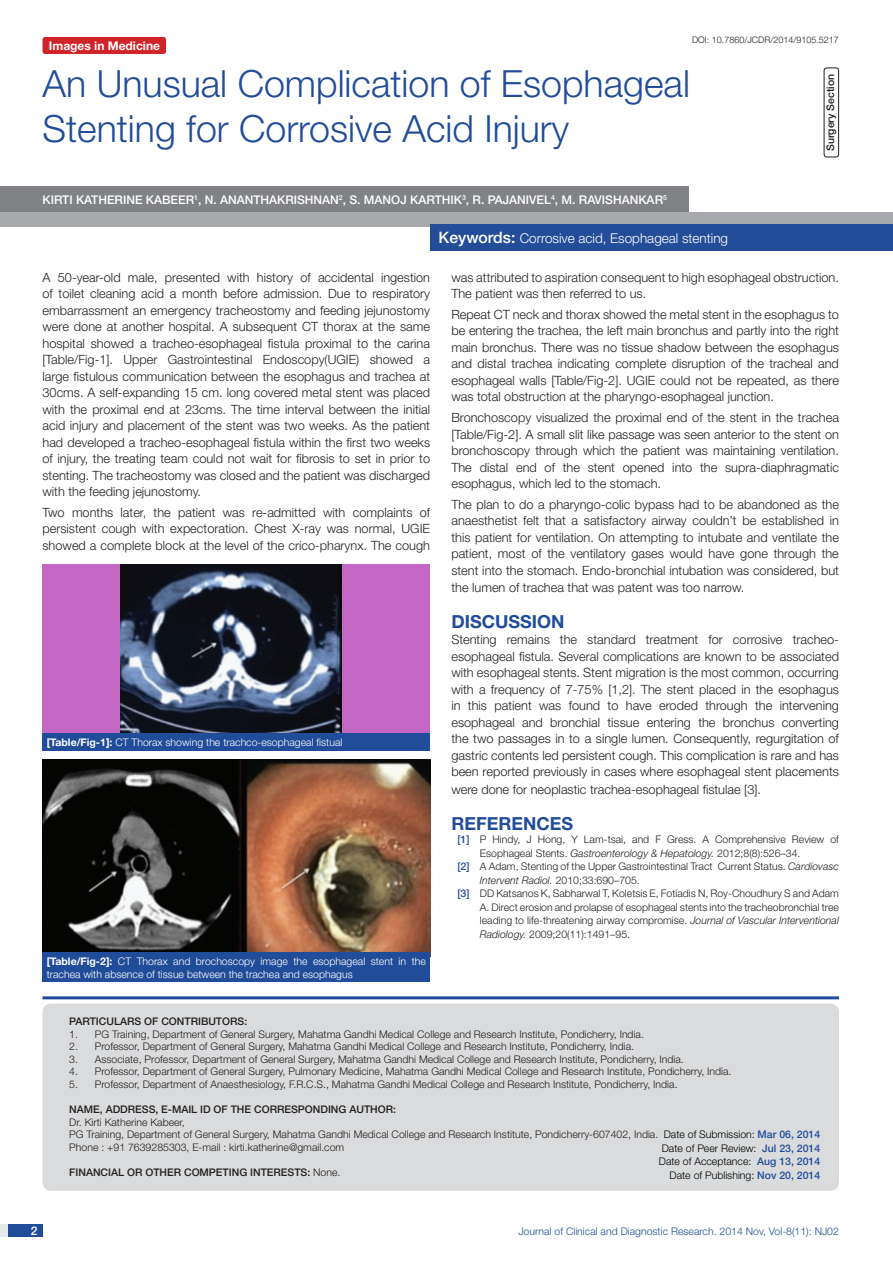
<style>
.page{position:relative;width:893px;height:1263px;background:#fff}
.page>*{position:absolute;margin:0;border:0;box-sizing:border-box;transform-origin:0 0}
.t1{font:300 37.5px/45px "Helvetica Neue";color:#214c99}
.Heading{font:700 18px "Helvetica Neue";color:#214c99}
.t2{font:300 13.5px "Helvetica Neue";color:#fff}
.Body_text{font:300 12.75px/16.5px "Helvetica Neue";color:#231f20;text-align:justify}
.Author{font:500 12px "Helvetica Neue";color:#fff}
.t3{font:700 12px "Helvetica Neue";color:#fff}
.con_particulars{font:300 10.5px "Helvetica Neue";color:#231f20}
.Table_text{font:300 10.5px/12.6px "Helvetica Neue";color:#fff}
.con_particulars-2{font:500 10.5px "Helvetica Neue";color:#231f20}
.t4{font:300 10.5px "Helvetica Neue";color:#000}
.t5{font:300 10.5px "Helvetica Neue";color:#214c99}
.t6{font:italic 300 10.5px "Helvetica Neue";color:#231f20}
.DOI{font:300 9px "Helvetica Neue";color:#231f20}
.s1{font-weight:500;font-size:15.75px}
.s2{font-weight:700}
.s3{font-weight:500;color:#214c99}
.s4{font-style:italic}
.s5{font-style:normal}
.s6{font-weight:500}
</style>
<div class="page">
<div style="left:0;top:1224px;width:43px;height:13px;background:#e6e7e9"></div>
<div style="left:8px;top:1224px;width:35px;height:13px;background:#214c99"></div>
<div style="left:43px;top:37px;width:123px;height:17px;background:#d1232a;border-radius:3px"></div>
<div style="left:0;top:212px;width:893px;height:15px;background:#a8a9ad"></div>
<div style="left:430px;top:224px;width:463px;height:27px;background:#244d99"></div>
<div style="left:0;top:186px;width:689px;height:26px;background:#808285"></div>
<div style="left:824px;top:68px;width:15px;height:89px;border:1px solid #231f20;border-radius:3px"></div>
<div style="left:43px;top:565px;width:387px;height:172px;background:#c466c4"></div>
<img style="left:120px;top:565px;width:221px;height:169px">
<img style="left:43px;top:760px;width:387px;height:193px">
<hr style="left:43px;top:996px;width:796px;height:3px;background:#214c99">
<div style="left:43px;top:1004px;width:796px;height:187px;background:#dadbdc;border-radius:9px"></div>
<div style="left:43px;top:734px;width:387px;height:17px;background:#214c99"></div>
<div style="left:43px;top:953px;width:387px;height:29px;background:#214c99"></div>
<p class="t3" style="left:49px;top:38px;width:113px">Images in Medicine</p>
<p class="DOI" style="left:692px;top:35px;width:148px">DOI: 10.7860/JCDR/2014/9105.5217</p>
<p class="t1" style="left:43px;top:60px;width:649px">An Unusual Complication of Esophageal<br>Stenting for Corrosive Acid Injury</p>
<p class="Author" style="left:43px;top:193px;width:626px">KIRTI KATHERINE KABEER<sup>1</sup>, N. ANANTHAKRISHNAN<sup>2</sup>, S. MANOJ KARTHIK<sup>3</sup>, R. PAJANIVEL<sup>4</sup>, M. RAVISHANKAR<sup>5</sup></p>
<p class="t2" style="left:439px;top:230px;width:291px"><span class="s1">KEYWORDS:</span> Corrosive acid, Esophageal stenting</p>
<p class="con_particulars-2" style="left:824px;top:151px;width:79px;rotate:-90deg">SURGERY SECTION</p>
<p class="Body_text" style="left:43px;top:269px;width:389px">A 50-year-old male, presented with history of accidental ingestion of toilet cleaning acid a month before admission. Due to respiratory embarrassment an emergency tracheostomy and feeding jejunostomy were done at another hospital. A subsequent CT thorax at the same hospital showed a tracheo-esophageal fistula proximal to the carina [Table/Fig-1]. Upper Gastrointestinal Endoscopy(UGIE) showed a large fistulous communication between the esophagus and trachea at 30cms. A self-expanding 15 cm. long covered metal stent was placed with the proximal end at 23cms. The time interval between the initial acid injury and placement of the stent was two weeks. As the patient had developed a tracheo-esophageal fistula within the first two weeks of injury, the treating team could not wait for fibrosis to set in prior to stenting. The tracheostomy was closed and the patient was discharged with the feeding jejunostomy.</p>
<p class="Body_text" style="left:43px;top:504px;width:389px">Two months later, the patient was re-admitted with complaints of persistent cough with expectoration. Chest X-ray was normal, UGIE showed a complete block at the level of the crico-pharynx. The cough</p>
<p class="Table_text" style="left:47px;top:736px;width:297px"><span class="s2">[Table/Fig-1]:</span> CT Thorax showing the trachco-esophageal fistual</p>
<p class="Table_text" style="left:47px;top:955px;width:381px"><span class="s2">[Table/Fig-2]:</span> CT Thorax and brochoscopy image the esophageal stent in the trachea with absence of tissue between the trachea and esophagus</p>
<p class="Body_text" style="left:451px;top:269px;width:389px">was attributed to aspiration consequent to high esophageal obstruction.<br>The patient was then referred to us.</p>
<p class="Body_text" style="left:451px;top:306px;width:389px">Repeat CT neck and thorax showed the metal stent in the esophagus to be entering the trachea, the left main bronchus and partly into the right main bronchus. There was no tissue shadow between the esophagus and distal trachea indicating complete disruption of the tracheal and esophageal walls [Table/Fig-2]. UGIE could not be repeated, as there was total obstruction at the pharyngo-esophageal junction.</p>
<p class="Body_text" style="left:451px;top:409px;width:389px">Bronchoscopy visualized the proximal end of the stent in the trachea [Table/Fig-2]. A small slit like passage was seen anterior to the stent on bronchoscopy through which the patient was maintaining ventilation.<br>The distal end of the stent opened into the supra-diaphragmatic esophagus, which led to the stomach.</p>
<p class="Body_text" style="left:451px;top:496px;width:389px">The plan to do a pharyngo-colic bypass had to be abandoned as the anaesthetist felt that a satisfactory airway couldn’t be established in this patient for ventilation. On attempting to intubate and ventilate the patient, most of the ventilatory gases would have gone through the stent into the stomach. Endo-bronchial intubation was considered, but the lumen of trachea that was patent was too narrow.</p>
<p class="Heading" style="left:451px;top:610px;width:115px">DISCUSSION</p>
<p class="Body_text" style="left:451px;top:631px;width:389px">Stenting remains the standard treatment for corrosive tracheo&shy;esophageal fistula. Several complications are known to be associated with esophageal stents. Stent migration is the most common, occurring with a frequency of 7-75% [1,2]. The stent placed in the esophagus in this patient was found to have eroded through the intervening esophageal and bronchial tissue entering the bronchus converting the two passages in to a single lumen. Consequently, regurgitation of gastric contents led persistent cough. This complication is rare and has been reported previously in cases where esophageal stent placements were done for neoplastic trachea-esophageal fistulae [3].</p>
<p class="Heading" style="left:451px;top:812px;width:123px">REFERENCES</p>
<p class="con_particulars" style="left:457px;top:833px;width:383px"><span class="s3">[1]</span> P Hindy, J Hong, Y Lam-tsai, and F Gress. A Comprehensive Review of</p>
<p class="con_particulars" style="left:480px;top:846px;width:322px">Esophageal Stents. <span class="s4">Gastroenterology &amp; Hepatology.</span> 2012;8(8):526–34.</p>
<p class="con_particulars" style="left:457px;top:860px;width:383px"><span class="s3">[2]</span> A Adam, Stenting of the Upper Gastrointestinal Tract Current Status. <span class="s4">Cardiovasc</span></p>
<p class="t6" style="left:480px;top:873px;width:161px">Intervent Radiol. <span class="s5">2010;33:690–705.</span></p>
<p class="con_particulars" style="left:457px;top:887px;width:383px"><span class="s3">[3]</span> DD Katsanos K, Sabharwal T, Koletsis E, Fotiadis N, Roy-Choudhury S and Adam</p>
<p class="con_particulars" style="left:480px;top:900px;width:361px">A. Direct erosion and prolapse of esophageal stents into the tracheobronchial tree</p>
<p class="con_particulars" style="left:480px;top:914px;width:361px">leading to life-threatening airway compromise. <span class="s4">Journal of Vascular Interventional</span></p>
<p class="con_particulars" style="left:480px;top:927px;width:152px"><span class="s4">Radiology.</span> 2009;20(11):1491–95.</p>
<p class="con_particulars-2" style="left:69px;top:1015px;width:13px">PARTI</p>
<p class="con_particulars-2" style="left:99px;top:1015px;width:23px">CULAR</p>
<p class="con_particulars-2" style="left:134px;top:1015px;width:42px">S OF CONTRIB</p>
<p class="con_particulars-2" style="left:208px;top:1015px;width:16px">UTOR</p>
<p class="con_particulars-2" style="left:238px;top:1015px;width:11px">S:</p>
<p class="con_particulars" style="left:69px;top:1027px;width:576px">1. PG Training, Department of General Surgery, Mahatma Gandhi Medical College and Research Institute, Pondicherry, India.</p>
<p class="con_particulars" style="left:69px;top:1040px;width:566px">2. Professor, Department of General Surgery, Mahatma Gandhi Medical College and Research Institute, Pondicherry, India.</p>
<p class="con_particulars" style="left:69px;top:1052px;width:616px">3. Associate, Professor, Department of General Surgery, Mahatma Gandhi Medical College and Research Institute, Pondicherry, India.</p>
<p class="con_particulars" style="left:69px;top:1065px;width:664px">4. Professor, Department of General Surgery, Pulmonary Medicine, Mahatma Gandhi Medical College and Research Institute, Pondicherry, India.</p>
<p class="con_particulars" style="left:69px;top:1078px;width:610px">5. Professor, Department of Anaesthesiology, F.R.C.S., Mahatma Gandhi Medical College and Research Institute, Pondicherry, India.</p>
<p class="con_particulars-2" style="left:69px;top:1103px;width:119px">NAME, ADDRESS, E-MAIL</p>
<p class="con_particulars-2" style="left:200px;top:1103px;width:39px">ID OF THE</p>
<p class="con_particulars-2" style="left:254px;top:1103px;width:16px">CORRE</p>
<p class="con_particulars-2" style="left:291px;top:1103px;width:82px">SPON DING AUTHOR</p>
<p class="con_particulars-2" style="left:393px;top:1103px;width:4px">:</p>
<p class="con_particulars" style="left:69px;top:1115px;width:117px">Dr. Kirti Katherine Kabeer,</p>
<p class="con_particulars" style="left:69px;top:1128px;width:590px">PG Training, Department of General Surgery, Mahatma Gandhi Medical College and Research Institute, Pondicherry-607402, India.</p>
<p class="con_particulars" style="left:69px;top:1141px;width:276px">Phone : +91 7639285303, E-mail : kirti.katherine@gmail.com</p>
<p class="con_particulars-2" style="left:69px;top:1166px;width:85px">FINANCIAL OR OTHER</p>
<p class="con_particulars-2" style="left:184px;top:1166px;width:39px">COMPETIN</p>
<p class="con_particulars-2" style="left:239px;top:1166px;width:18px">G INTERE</p>
<p class="con_particulars" style="left:288px;top:1166px;width:54px"><span class="s6">STS:</span> None.</p>
<p class="t4" style="left:664px;top:1128px;width:158px">Date of Submission: <span class="s3">MAR 06, 2014</span></p>
<p class="t4" style="left:662px;top:1142px;width:160px">Date of Peer Review: <span class="s3">JUL 23, 2014</span></p>
<p class="t4" style="left:659px;top:1155px;width:163px">Date of Acceptance: <span class="s3">AUG 13, 2014</span></p>
<p class="t4" style="left:669px;top:1169px;width:152px">Date of Publishing: <span class="s3">NOV 20, 2014</span></p>
<p class="Author" style="left:31px;top:1223px;width:8px">2</p>
<p class="t5" style="left:518px;top:1225px;width:322px">Journal of Clinical and Diagnostic Research. 2014 Nov, Vol-8(11): NJ02</p>
</div>
